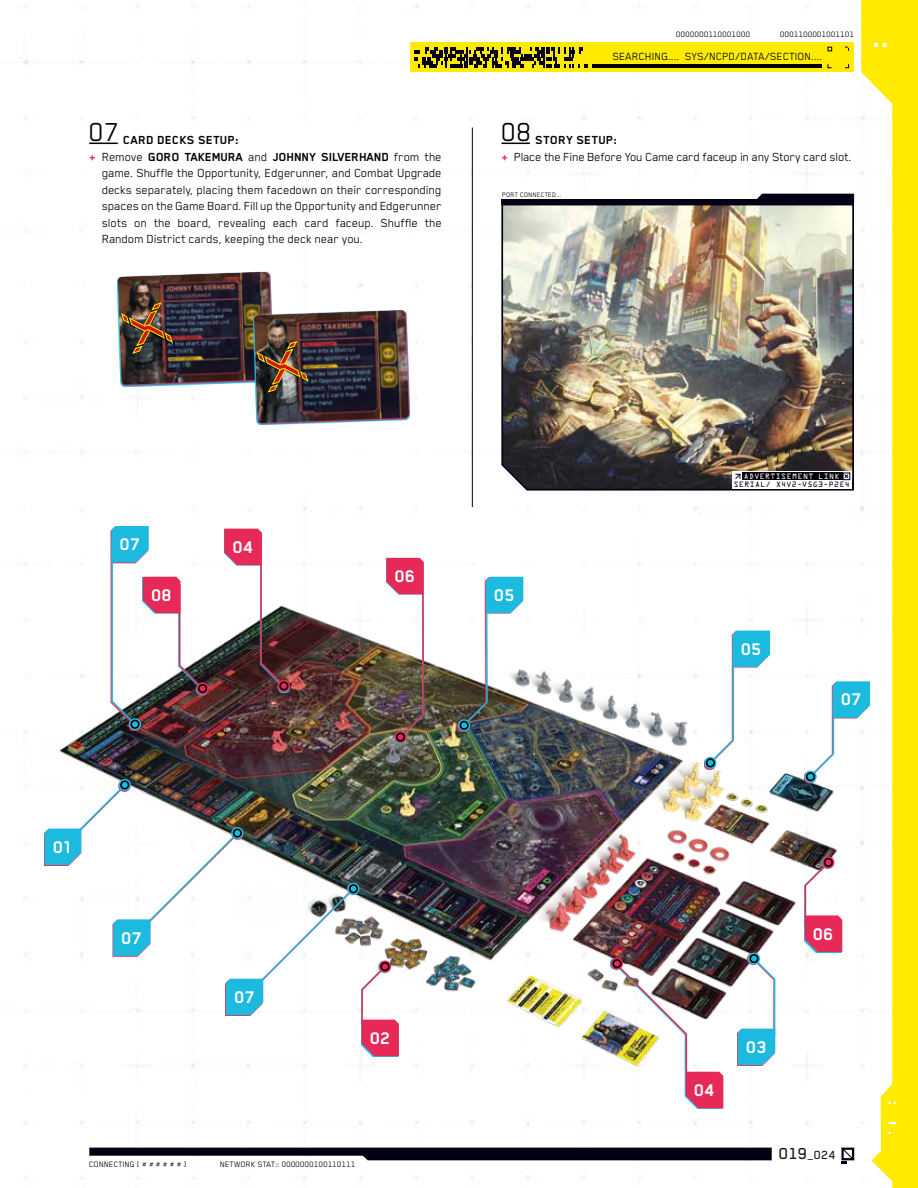
<style>
.page{position:relative;width:918px;height:1188px;background:#fff}
.page>*{position:absolute;margin:0;border:0;box-sizing:border-box;transform-origin:0 0}
.t1{font:30px "Blender Pro";color:#000}
.t2{font:700 19.5px "Blender Pro";letter-spacing:.015em;color:#fff}
.t3{font:13.5px/16.5px "Blender Pro";letter-spacing:-.01em;color:#000}
.t4{font:700 13.5px "Blender Pro";letter-spacing:-.01em;color:#000}
.t5{font:700 13.5px "Blender Pro";letter-spacing:.01em;color:#000}
.t6{font:500 13.5px "Blender Pro";color:#000}
.t7{font:12px "Blender Pro";letter-spacing:.01em;color:#000}
.t8{font:9px "Blender Pro";letter-spacing:.01em;color:#000}
.t9{font:7.5px "Blender Pro";letter-spacing:.01em;color:#000}
.t10{font:6.9px "OCRA Std";letter-spacing:.05em;color:#030015}
.t11{font:6.9px "OCRA Std";letter-spacing:.05em;color:#fff}
.s1{color:#e72958}
.s2{font-weight:400}
.s3{font-weight:700}
.s4{font-weight:700;color:#e72958}
.s5{font-size:18.3px}
</style>
<div class="page">
<svg style="left:861px;top:0;width:57px;height:1188px;fill:#feeb00"></svg>
<div style="left:410px;top:43px;width:444px;height:29px;background:#feeb00"></div>
<svg style="left:841px;top:1147px;width:14px;height:17px"></svg>
<svg style="left:89px;top:1148px;width:683px;height:12px;background:#272436"></svg>
<hr style="left:592px;top:64px;width:229px;height:4px;background:#000">
<svg style="left:828px;top:47px;width:4px;height:4px"></svg>
<hr style="left:472px;top:128px;width:1px;height:379px;background:#030015">
<img style="left:117px;top:271px;width:294px;height:154px">
<img style="left:501px;top:203px;width:354px;height:288px">
<div style="left:501px;top:199px;width:324px;height:6px;background:#030015"></div>
<svg style="left:757px;top:194px;width:97px;height:11px"></svg>
<div style="left:732px;top:471px;width:120px;height:18px;background:#fff"></div>
<div style="left:742px;top:473px;width:100px;height:7px;background:#01000a"></div>
<div style="left:744px;top:473px;width:96px;height:6px;background:#000"></div>
<svg style="left:735px;top:473px;width:6px;height:6px"></svg>
<svg style="left:843px;top:473px;width:7px;height:7px"></svg>
<svg style="left:415px;top:47px;width:173px;height:21px"></svg>
<svg style="left:502px;top:143px;width:28px;height:1px"></svg>
<svg style="left:89px;top:143px;width:29px;height:1px"></svg>
<img style="left:59px;top:544px;width:807px;height:554px">
<div style="left:44px;top:779px;width:86px;height:87px;background:#fff"></div>
<div style="left:119px;top:779px;width:12px;height:12px;border:2px solid #1dbadf;border-radius:50%"></div>
<svg style="left:737px;top:953px;width:38px;height:113px"></svg>
<div style="left:748px;top:953px;width:12px;height:12px;border:2px solid #1dbadf;border-radius:50%"></div>
<svg style="left:738px;top:956px;width:38px;height:109px"></svg>
<svg style="left:457px;top:577px;width:66px;height:155px"></svg>
<div style="left:458px;top:719px;width:12px;height:12px;border:2px solid #1dbadf;border-radius:50%"></div>
<img style="left:461px;top:577px;width:62px;height:151px">
<div style="left:704px;top:631px;width:66px;height:139px;background:#fff"></div>
<div style="left:704px;top:757px;width:12px;height:12px;border:2px solid #1dbadf;border-radius:50%"></div>
<svg style="left:707px;top:631px;width:63px;height:135px"></svg>
<div style="left:804px;top:682px;width:66px;height:101px;background:#fff"></div>
<div style="left:804px;top:771px;width:13px;height:12px;border:2px solid #1dbadf;border-radius:50%"></div>
<svg style="left:808px;top:681px;width:62px;height:99px"></svg>
<div style="left:129px;top:718px;width:12px;height:12px;border:2px solid #1dbadf;border-radius:50%"></div>
<div style="left:394px;top:731px;width:13px;height:12px;border:2px solid #e72958;border-radius:50%"></div>
<img style="left:386px;top:558px;width:39px;height:182px">
<svg style="left:206px;top:577px;width:2px;height:118px"></svg>
<div style="left:197px;top:682px;width:12px;height:13px;border:2px solid #e72958;border-radius:50%"></div>
<img style="left:111px;top:526px;width:95px;height:201px">
<svg style="left:224px;top:544px;width:65px;height:149px"></svg>
<div style="left:278px;top:680px;width:12px;height:12px;border:2px solid #e72958;border-radius:50%"></div>
<svg style="left:224px;top:529px;width:63px;height:160px"></svg>
<img style="left:45px;top:782px;width:354px;height:274px">
<svg style="left:804px;top:857px;width:38px;height:96px"></svg>
<div style="left:822px;top:856px;width:12px;height:12px;border:2px solid #e72958;border-radius:50%"></div>
<svg style="left:804px;top:859px;width:38px;height:93px"></svg>
<svg style="left:610px;top:958px;width:113px;height:151px"></svg>
<div style="left:611px;top:958px;width:12px;height:12px;border:2px solid #e72958;border-radius:50%"></div>
<img style="left:614px;top:961px;width:109px;height:147px">
<h1 class="t1" style="left:89px;top:116px;width:32px">07</h1>
<p class="t5" style="left:123px;top:133px;width:117px">CARD DECKS SETUP:</p>
<p class="t4" style="left:89px;top:149px;width:354px"><span class="s1">+</span> <span class="s2">Remove</span> GORO TAKEMURA <span class="s2">and</span> JOHNNY SILVERHAND <span class="s2">from the</span></p>
<p class="t3" style="left:102px;top:164px;width:341px">game. Shuffle the Opportunity, Edgerunner, and Combat Upgrade</p>
<p class="t3" style="left:102px;top:181px;width:341px">decks separately, placing them facedown on their corresponding</p>
<p class="t3" style="left:102px;top:197px;width:341px">spaces on the Game Board. Fill up the Opportunity and Edgerunner</p>
<p class="t3" style="left:102px;top:214px;width:341px">slots on the board, revealing each card faceup. Shuffle the</p>
<p class="t3" style="left:102px;top:230px;width:263px">Random District cards, keeping the deck near you.</p>
<p class="t8" style="left:676px;top:30px;width:75px">0000000110001000</p>
<p class="t8" style="left:780px;top:30px;width:75px">0001100001001101</p>
<p class="t7" style="left:613px;top:50px;width:211px">SEARCHING.... SYS/NCPD/DATA/SECTION....</p>
<h1 class="t1" style="left:502px;top:116px;width:32px">08</h1>
<p class="t3" style="left:502px;top:131px;width:352px;text-indent:34px"><span class="s3">STORY SETUP:<br></span><span class="s4">+</span> Place the Fine Before You Came card faceup in any Story card slot.</p>
<p class="t9" style="left:502px;top:191px;width:61px">PORT CONNECTED...</p>
<h2 class="t2" style="left:120px;top:534px;width:22px">07</h2>
<h2 class="t2" style="left:151px;top:584px;width:22px">08</h2>
<h2 class="t2" style="left:233px;top:536px;width:22px">04</h2>
<h2 class="t2" style="left:395px;top:566px;width:22px">06</h2>
<h2 class="t2" style="left:494px;top:584px;width:22px">05</h2>
<h2 class="t2" style="left:53px;top:836px;width:21px">01</h2>
<h2 class="t2" style="left:122px;top:927px;width:22px">07</h2>
<h2 class="t2" style="left:234px;top:986px;width:22px">07</h2>
<h2 class="t2" style="left:370px;top:1027px;width:22px">02</h2>
<p class="t8" style="left:89px;top:1159px;width:99px">CONNECTING [ # # # # # # ]</p>
<p class="t8" style="left:220px;top:1159px;width:137px">NETWORK STAT:: 0000000100110111</p>
<p class="t11" style="left:744px;top:473px;width:98px">ADVERTISEMENT LINK</p>
<p class="t10" style="left:734px;top:481px;width:118px">SERIAL/ X4V2-V5G3-P2E4</p>
<h2 class="t2" style="left:741px;top:638px;width:22px">05</h2>
<h2 class="t2" style="left:841px;top:689px;width:22px">07</h2>
<h2 class="t2" style="left:813px;top:923px;width:22px">06</h2>
<h2 class="t2" style="left:694px;top:1079px;width:22px">04</h2>
<h2 class="t2" style="left:746px;top:1036px;width:22px">03</h2>
<p class="t6" style="left:779px;top:1147px;width:58px"><span class="s5">019</span>_024</p>
</div>
